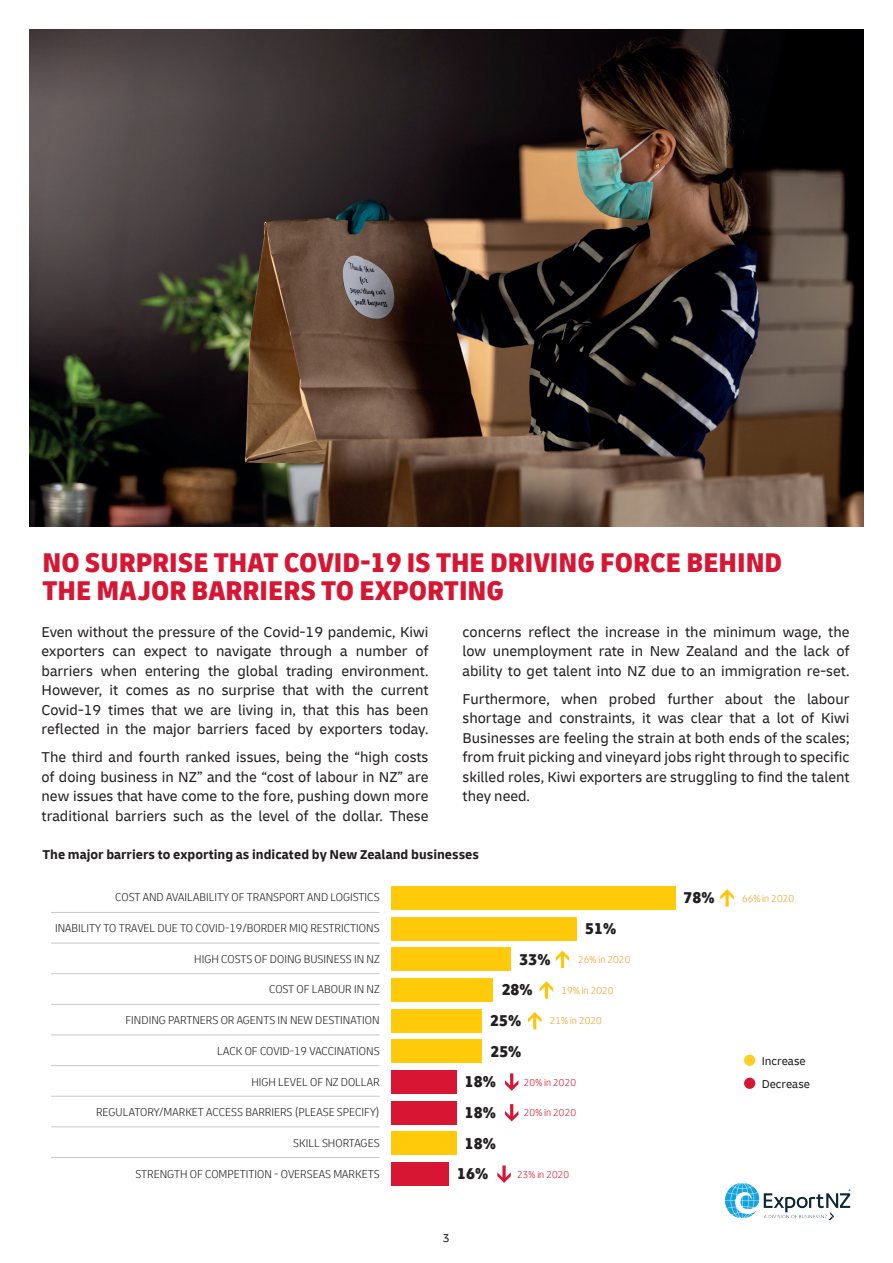
<style>
.page{position:relative;width:893px;height:1263px;background:#fff}
.page>*{position:absolute;margin:0;border:0;box-sizing:border-box;transform-origin:0 0}
.t1{font:900 condensed 28.5px/28.5px "Delivery";color:#d71634}
.t2{font:900 condensed 16.5px "Delivery";color:#231f20}
.t3{font:15px/19.5px "Delivery";color:#231f20;text-align:justify}
.t4{font:700 13.5px "Delivery";color:#231f20}
.t5{font:300 condensed 12px "Delivery";color:#231f20}
.t6{font:12px/23px "Delivery";color:#231f20}
.t7{font:300 condensed 10.5px "Delivery";color:#f89c27}
.t8{font:300 condensed 10.5px "Delivery";color:#d71634}
</style>
<div class="page">
<img style="left:725px;top:1183px;width:126px;height:38px">
<hr style="left:51px;top:912px;width:329px;height:1px;background:#c7c8ca">
<hr style="left:51px;top:943px;width:329px;height:1px;background:#c7c8ca">
<hr style="left:51px;top:973px;width:329px;height:1px;background:#c7c8ca">
<hr style="left:51px;top:1004px;width:329px;height:1px;background:#c7c8ca">
<hr style="left:51px;top:1034px;width:329px;height:1px;background:#c7c8ca">
<hr style="left:51px;top:1065px;width:329px;height:1px;background:#c7c8ca">
<hr style="left:51px;top:1096px;width:329px;height:1px;background:#c7c8ca">
<hr style="left:51px;top:1126px;width:329px;height:1px;background:#c7c8ca">
<hr style="left:51px;top:1157px;width:329px;height:1px;background:#c7c8ca">
<img style="left:30px;top:30px;width:833px;height:496px">
<div style="left:391px;top:886px;width:284px;height:24px;background:#feca0a"></div>
<div style="left:391px;top:917px;width:186px;height:23px;background:#feca0a"></div>
<div style="left:391px;top:947px;width:120px;height:24px;background:#feca0a"></div>
<div style="left:391px;top:978px;width:102px;height:24px;background:#feca0a"></div>
<div style="left:391px;top:1009px;width:91px;height:24px;background:#feca0a"></div>
<div style="left:391px;top:1039px;width:91px;height:24px;background:#feca0a"></div>
<div style="left:391px;top:1070px;width:65px;height:24px;background:#d71634"></div>
<div style="left:391px;top:1101px;width:65px;height:24px;background:#d71634"></div>
<div style="left:391px;top:1131px;width:65px;height:24px;background:#feca0a"></div>
<div style="left:391px;top:1162px;width:58px;height:24px;background:#d71634"></div>
<svg style="left:720px;top:889px;width:14px;height:17px"></svg>
<svg style="left:540px;top:981px;width:13px;height:18px"></svg>
<svg style="left:528px;top:1012px;width:13px;height:17px"></svg>
<svg style="left:505px;top:1073px;width:13px;height:18px"></svg>
<svg style="left:505px;top:1104px;width:13px;height:17px"></svg>
<svg style="left:497px;top:1165px;width:14px;height:18px"></svg>
<svg style="left:556px;top:950px;width:13px;height:18px"></svg>
<div style="left:743px;top:1054px;width:13px;height:13px;background:#fecd26;border-radius:50%"></div>
<div style="left:743px;top:1053px;width:14px;height:14px;border:2px solid #fff;border-radius:50%"></div>
<div style="left:743px;top:1077px;width:13px;height:13px;background:#d71634;border-radius:50%"></div>
<div style="left:743px;top:1076px;width:14px;height:14px;border:2px solid #fff;border-radius:50%"></div>
<h1 class="t1" style="left:43px;top:548px;width:741px">NO SURPRISE THAT COVID-19 IS THE DRIVING FORCE BEHIND<br>THE MAJOR BARRIERS TO EXPORTING</h1>
<p class="t3" style="left:42px;top:622px;width:388px">Even without the pressure of the Covid-19 pandemic, Kiwi exporters can expect to navigate through a number of barriers when entering the global trading environment.<br>However, it comes as no surprise that with the current Covid-19 times that we are living in, that this has been reflected in the major barriers faced by exporters today.</p>
<p class="t3" style="left:42px;top:747px;width:388px">The third and fourth ranked issues, being the “high costs of doing business in NZ” and the “cost of labour in NZ” are new issues that have come to the fore, pushing down more traditional barriers such as the level of the dollar. These</p>
<p class="t3" style="left:463px;top:622px;width:388px">concerns reflect the increase in the minimum wage, the low unemployment rate in New Zealand and the lack of ability to get talent into NZ due to an immigration re-set.</p>
<p class="t3" style="left:463px;top:689px;width:388px">Furthermore, when probed further about the labour shortage and constraints, it was clear that a lot of Kiwi Businesses are feeling the strain at both ends of the scales; from fruit picking and vineyard jobs right through to specific skilled roles, Kiwi exporters are struggling to find the talent they need.</p>
<p class="t4" style="left:43px;top:846px;width:438px">The major barriers to exporting as indicated by New Zealand businesses</p>
<p class="t5" style="left:115px;top:890px;width:266px">COST AND AVAILABILITY OF TRANSPORT AND LOGISTICS</p>
<p class="t5" style="left:55px;top:921px;width:326px">INABILITY TO TRAVEL DUE TO COVID-19/BORDER MIQ RESTRICTIONS</p>
<p class="t5" style="left:194px;top:952px;width:187px">HIGH COSTS OF DOING BUSINESS IN NZ</p>
<p class="t5" style="left:269px;top:982px;width:112px">COST OF LABOUR IN NZ</p>
<p class="t5" style="left:125px;top:1013px;width:256px">FINDING PARTNERS OR AGENTS IN NEW DESTINATION</p>
<p class="t5" style="left:217px;top:1044px;width:164px">LACK OF COVID-19 VACCINATIONS</p>
<p class="t5" style="left:251px;top:1075px;width:130px">HIGH LEVEL OF NZ DOLLAR</p>
<p class="t5" style="left:96px;top:1105px;width:285px">REGULATORY/MARKET ACCESS BARRIERS (PLEASE SPECIFY)</p>
<p class="t5" style="left:293px;top:1136px;width:88px">SKILL SHORTAGES</p>
<p class="t5" style="left:136px;top:1167px;width:246px">STRENGTH OF COMPETITION - OVERSEAS MARKETS</p>
<p class="t2" style="left:585px;top:918px;width:33px">51%</p>
<p class="t2" style="left:520px;top:948px;width:33px">33%</p>
<p class="t2" style="left:502px;top:979px;width:33px">28%</p>
<p class="t2" style="left:490px;top:1010px;width:33px">25%</p>
<p class="t2" style="left:490px;top:1041px;width:33px">25%</p>
<p class="t2" style="left:465px;top:1071px;width:33px">18%</p>
<p class="t2" style="left:465px;top:1102px;width:33px">18%</p>
<p class="t2" style="left:465px;top:1133px;width:33px">18%</p>
<p class="t2" style="left:457px;top:1163px;width:33px">16%</p>
<p class="t7" style="left:578px;top:953px;width:54px">26% in 2020</p>
<p class="t7" style="left:561px;top:984px;width:54px">19% in 2020</p>
<p class="t7" style="left:550px;top:1015px;width:54px">21% in 2020</p>
<p class="t8" style="left:524px;top:1076px;width:54px">20% in 2020</p>
<p class="t8" style="left:524px;top:1107px;width:54px">20% in 2020</p>
<p class="t8" style="left:517px;top:1168px;width:54px">23% in 2020</p>
<p class="t6" style="left:443px;top:1226px;width:9px">3</p>
<p class="t2" style="left:684px;top:887px;width:33px">78%</p>
<p class="t7" style="left:742px;top:892px;width:54px">66% in 2020</p>
<p class="t6" style="left:762px;top:1049px;width:50px">Increase<br>Decrease</p>
</div>
